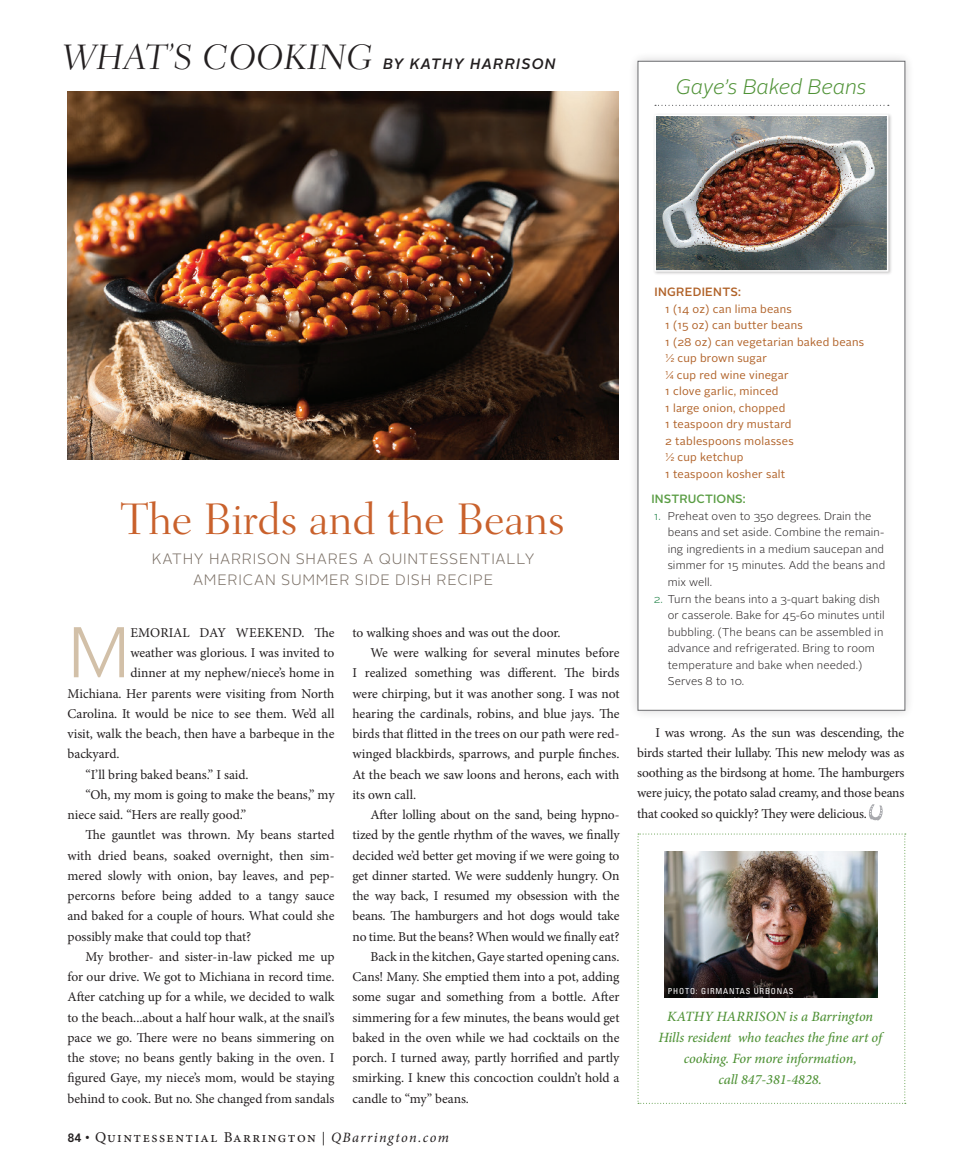
<style>
.page{position:relative;width:972px;height:1175px;background:#fff}
.page>*{position:absolute;margin:0;border:0;box-sizing:border-box;transform-origin:0 0}
.Body-Text-Initial-Ca{font:300 70.65px "Avenir LT Std";color:#d2c0a8}
.t1{font:300 45px "Fairfield LT Std";letter-spacing:-.01em;color:#c9612c}
.New_Department_Head{font:italic 300 36px "Fairfield LT Std";color:#231f20}
.Recipe-Header{font:italic 300 21px "Alright Sans";color:#4f9236}
.Subhead{font:300 15px/21px "Alright Sans";letter-spacing:.05em;color:#796e64;text-align:center}
.t2{font:15px "Minion Pro";letter-spacing:.1em;color:#231f20}
.New_Department_Head-2{font:italic 500 15px "Alright Sans";letter-spacing:.08em;color:#231f20}
.Harrison-Bio{font:italic 500 14.1px/21px "Minion Pro";letter-spacing:-.005em;color:#4f9236;text-align:center}
.Body-Text-Indent{font:13.5px/20.2px "Minion Pro";letter-spacing:-.005em;color:#231f20;text-align:justify}
._10VA{font:13.5px/20.2px "Minion Pro";letter-spacing:-.015em;color:#231f20;text-align:justify}
.Body-Text-Initial-Ca-2{font:13.5px "Minion Pro";color:#231f20}
._15VA{font:13.5px/20.2px "Minion Pro";letter-spacing:-.02em;color:#231f20;text-align:justify}
.Instructions{font:500 12px "Alright Sans";letter-spacing:.01em;color:#5a9d44}
.t3{font:500 12px "Alright Sans";letter-spacing:.025em;color:#b06127}
.t4{font:300 11.25px/16.5px "Alright Sans";letter-spacing:.01em;color:#231f20}
.Ingredients{font:11.25px "Alright Sans";letter-spacing:.02em;color:#b06127}
.Photo_Credit{font:condensed 8.25px "Univers LT Std";letter-spacing:.1em;color:#fff}
.s1{font-family:"Avenir LT Std";font-weight:800;font-size:12px}
.s2{font-size:12px}
.s3{font-size:13.5px}
.s4{font-style:italic;font-size:14.25px}
.s5{color:#167c3f}
</style>
<div class="page">
<svg style="left:638px;top:833px;width:268px;height:270px"></svg>
<img style="left:665px;top:851px;width:213px;height:146px">
<svg style="left:869px;top:804px;width:14px;height:16px"></svg>
<div style="left:628px;top:51px;width:287px;height:669px;background:#231f20;opacity:.2"></div>
<div style="left:638px;top:61px;width:267px;height:649px;background:#fff;border:1px solid #6c6d70"></div>
<svg style="left:655px;top:105px;width:234px;height:1px"></svg>
<div style="left:653px;top:113px;width:239px;height:163px;background:#231f20;opacity:.3"></div>
<img style="left:654px;top:114px;width:235px;height:158px">
<img style="left:68px;top:92px;width:551px;height:367px">
<p class="New_Department_Head" style="left:63px;top:36px;width:313px">WHAT’S COOKING</p>
<p class="New_Department_Head-2" style="left:383px;top:54px;width:174px">BY KATHY HARRISON</p>
<p class="Recipe-Header" style="left:676px;top:72px;width:192px">Gaye’s Baked Beans</p>
<p class="t1" style="left:121px;top:493px;width:446px">The Birds and the Beans</p>
<p class="Subhead" style="left:152px;top:549px;width:384px">KATHY HARRISON SHARES A QUINTESSENTIALLY<br>AMERICAN SUMMER SIDE DISH RECIPE</p>
<p class="Body-Text-Initial-Ca" style="left:68px;top:611px;width:64px">M</p>
<p class="Body-Text-Initial-Ca-2" style="left:130px;top:623px;width:206px">EMORIAL DAY WEEKEND. The</p>
<p class="Body-Text-Initial-Ca-2" style="left:130px;top:643px;width:206px">weather was glorious. I was invited to</p>
<p class="Body-Text-Initial-Ca-2" style="left:130px;top:664px;width:206px">dinner at my nephew/niece’s home in</p>
<p class="Body-Text-Initial-Ca-2" style="left:68px;top:684px;width:268px">Michiana. Her parents were visiting from North</p>
<p class="Body-Text-Initial-Ca-2" style="left:68px;top:704px;width:268px">Carolina. It would be nice to see them. We’d all</p>
<p class="Body-Text-Initial-Ca-2" style="left:68px;top:724px;width:269px">visit, walk the beach, then have a barbeque in the</p>
<p class="Body-Text-Initial-Ca-2" style="left:68px;top:745px;width:54px">backyard.</p>
<p class="Body-Text-Indent" style="left:86px;top:764px;width:165px">“I’ll bring baked beans.” I said.</p>
<p class="Body-Text-Indent" style="left:68px;top:784px;width:269px;text-indent:18px">“Oh, my mom is going to make the beans,” my niece said. “Hers are really good.”</p>
<p class="Body-Text-Indent" style="left:68px;top:825px;width:269px;text-indent:18px">The gauntlet was thrown. My beans started with dried beans, soaked overnight, then sim&shy;mered slowly with onion, bay leaves, and pep&shy;percorns before being added to a tangy sauce and baked for a couple of hours. What could she possibly make that could top that?</p>
<p class="Body-Text-Indent" style="left:68px;top:946px;width:269px;text-indent:18px">My brother- and sister-in-law picked me up for our drive. We got to Michiana in record time.<br>After catching up for a while, we decided to walk to the beach...about a half hour walk, at the snail’s pace we go. There were no beans simmering on the stove; no beans gently baking in the oven. I figured Gaye, my niece’s mom, would be staying behind to cook. But no. She changed from sandals</p>
<p class="Body-Text-Indent" style="left:352px;top:622px;width:210px">to walking shoes and was out the door.</p>
<p class="Body-Text-Indent" style="left:352px;top:642px;width:269px;text-indent:18px">We were walking for several minutes before I realized something was different. The birds were chirping, but it was another song. I was not hearing the cardinals, robins, and blue jays. The birds that flitted in the trees on our path were red&shy;winged blackbirds, sparrows, and purple finches.<br>At the beach we saw loons and herons, each with its own call.</p>
<p class="_10VA" style="left:352px;top:804px;width:269px;text-indent:18px">After lolling about on the sand, being hypno&shy;tized by the gentle rhythm of the waves, we finally decided we’d better get moving if we were going to get dinner started. We were suddenly hungry. On the way back, I resumed my obsession with the beans. The hamburgers and hot dogs would take no time. But the beans? When would we finally eat?</p>
<p class="Body-Text-Indent" style="left:352px;top:946px;width:269px;text-indent:18px">Back in the kitchen, Gaye started opening cans.<br>Cans! Many. She emptied them into a pot, adding some sugar and something from a bottle. After simmering for a few minutes, the beans would get baked in the oven while we had cocktails on the porch. I turned away, partly horrified and partly smirking. I knew this concoction couldn’t hold a candle to “my” beans.</p>
<p class="t2" style="left:68px;top:1126px;width:383px"><span class="s1">84</span> <span class="s2">•</span> Quintessential Barrington <span class="s3">|</span> <span class="s4">QBarrington.com</span></p>
<p class="t3" style="left:654px;top:284px;width:88px">INGREDIENTS:</p>
<p class="Ingredients" style="left:665px;top:301px;width:128px">1 (14 oz) can lima beans</p>
<p class="Ingredients" style="left:665px;top:318px;width:139px">1 (15 oz) can butter beans</p>
<p class="Ingredients" style="left:665px;top:334px;width:200px">1 (28 oz) can vegetarian baked beans</p>
<p class="Ingredients" style="left:665px;top:351px;width:103px">½ cup brown sugar</p>
<p class="Ingredients" style="left:665px;top:367px;width:125px">¼ cup red wine vinegar</p>
<p class="Ingredients" style="left:665px;top:384px;width:115px">1 clove garlic, minced</p>
<p class="Ingredients" style="left:665px;top:400px;width:122px">1 large onion, chopped</p>
<p class="Ingredients" style="left:665px;top:417px;width:128px">1 teaspoon dry mustard</p>
<p class="Ingredients" style="left:665px;top:433px;width:130px">2 tablespoons molasses</p>
<p class="Ingredients" style="left:665px;top:450px;width:80px">½ cup ketchup</p>
<p class="Ingredients" style="left:665px;top:466px;width:121px">1 teaspoon kosher salt</p>
<p class="Instructions" style="left:652px;top:491px;width:96px">INSTRUCTIONS:</p>
<p class="t4" style="left:668px;top:508px;width:219px;text-indent:-14px"><span class="s5">1.</span> Preheat oven to 350 degrees. Drain the beans and set aside. Combine the remain&shy;ing ingredients in a medium saucepan and simmer for 15 minutes. Add the beans and mix well.</p>
<p class="t4" style="left:668px;top:590px;width:219px;text-indent:-14px"><span class="s5">2.</span> Turn the beans into a 3-quart baking dish or casserole. Bake for 45-60 minutes until bubbling. (The beans can be assembled in advance and refrigerated. Bring to room temperature and bake when needed.)<br>Serves 8 to 10.</p>
<p class="_15VA" style="left:637px;top:722px;width:269px;text-indent:18px">I was wrong. As the sun was descending, the birds started their lullaby. This new melody was as soothing as the birdsong at home. The hamburgers were juicy, the potato salad creamy, and those beans that cooked so quickly? They were delicious.</p>
<p class="Photo_Credit" style="left:668px;top:986px;width:127px">PHOTO: GIRMANTAS URBONAS</p>
<p class="Harrison-Bio" style="left:658px;top:1006px;width:225px">KATHY HARRISON is a Barrington<br>Hills resident who teaches the fine art of cooking. For more information,</p>
<p class="Harrison-Bio" style="left:718px;top:1069px;width:105px">call 847-381-4828.</p>
</div>
